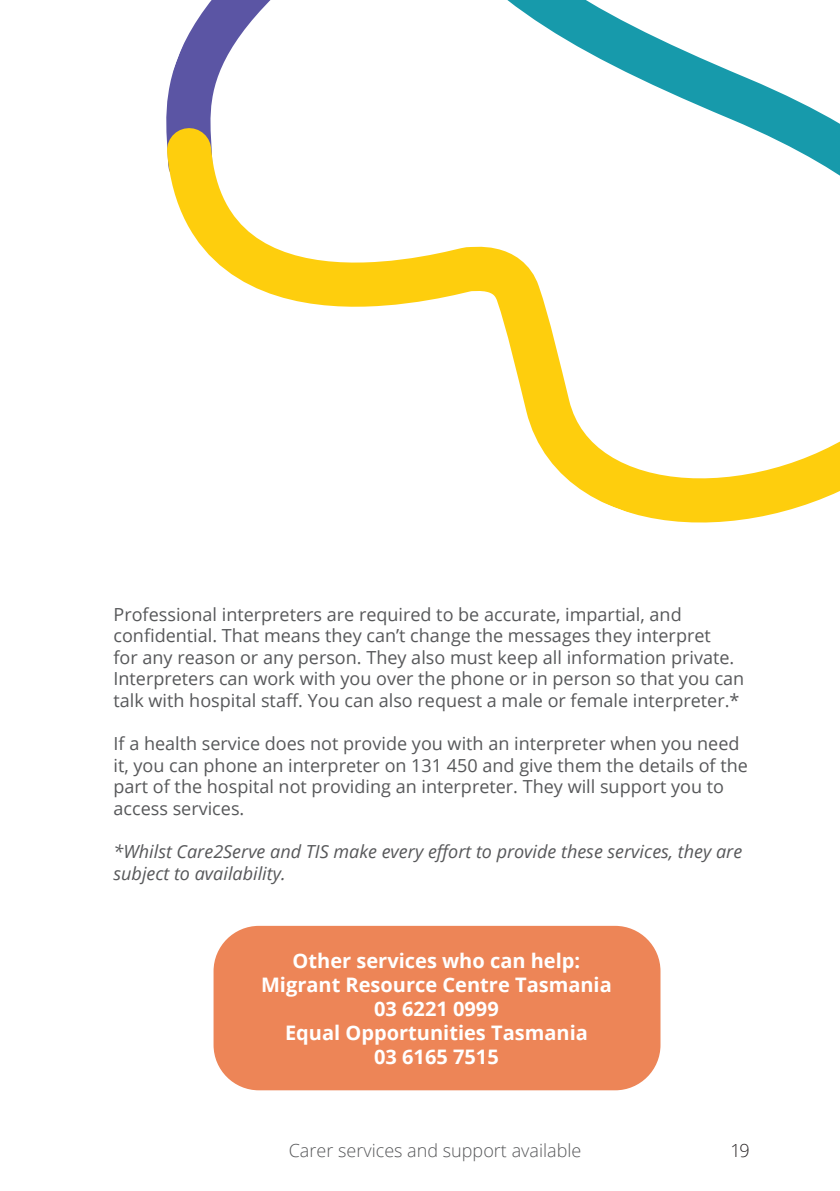
<style>
.page{position:relative;width:840px;height:1191px;background:#fff}
.page>*{position:absolute;margin:0;border:0;box-sizing:border-box;transform-origin:0 0}
.Normal_Text_C2S{font:700 20px "Open Sans";color:#fff}
.Normal_Text_C2S-2{font:18px/21.6px "Open Sans";color:#57585a}
.Normal_Text_C2S-3{font:italic 18px/21.6px "Open Sans";color:#57585a}
.t1{font:300 18px "Open Sans";color:#57585a}
.t2{font:300 18px "Open Sans";color:#231f20}
</style>
<div class="page">
<svg style="left:167px;top:0;width:104px;height:102px"></svg>
<svg style="left:166px;top:102px;width:673px;height:421px"></svg>
<svg style="left:317px;top:0;width:522px;height:260px"></svg>
<div style="left:213px;top:926px;width:447px;height:164px;background:#ed8557;border-radius:45px"></div>
<p class="Normal_Text_C2S-2" style="left:113px;top:603px;width:632px">Professional interpreters are required to be accurate, impartial, and confidential. That means they can’t change the messages they interpret<br>for any reason or any person. They also must keep all information private.<br>Interpreters can work with you over the phone or in person so that you can talk with hospital staff. You can also request a male or female interpreter.*</p>
<p class="Normal_Text_C2S-2" style="left:113px;top:732px;width:635px">If a health service does not provide you with an interpreter when you need it, you can phone an interpreter on 131 450 and give them the details of the part of the hospital not providing an interpreter. They will support you to access services.</p>
<p class="Normal_Text_C2S-3" style="left:113px;top:840px;width:630px">*Whilst Care2Serve and TIS make every effort to provide these services, they are subject to availability.</p>
<p class="Normal_Text_C2S" style="left:292px;top:946px;width:289px">Other services who can help:</p>
<p class="Normal_Text_C2S" style="left:261px;top:970px;width:352px">Migrant Resource Centre Tasmania</p>
<p class="Normal_Text_C2S" style="left:374px;top:994px;width:126px">03 6221 0999</p>
<p class="Normal_Text_C2S" style="left:285px;top:1018px;width:304px">Equal Opportunities Tasmania</p>
<p class="Normal_Text_C2S" style="left:374px;top:1042px;width:126px">03 6165 7515</p>
<p class="t1" style="left:288px;top:1138px;width:294px">Carer services and support available</p>
<p class="t2" style="left:730px;top:1138px;width:21px">19</p>
</div>
